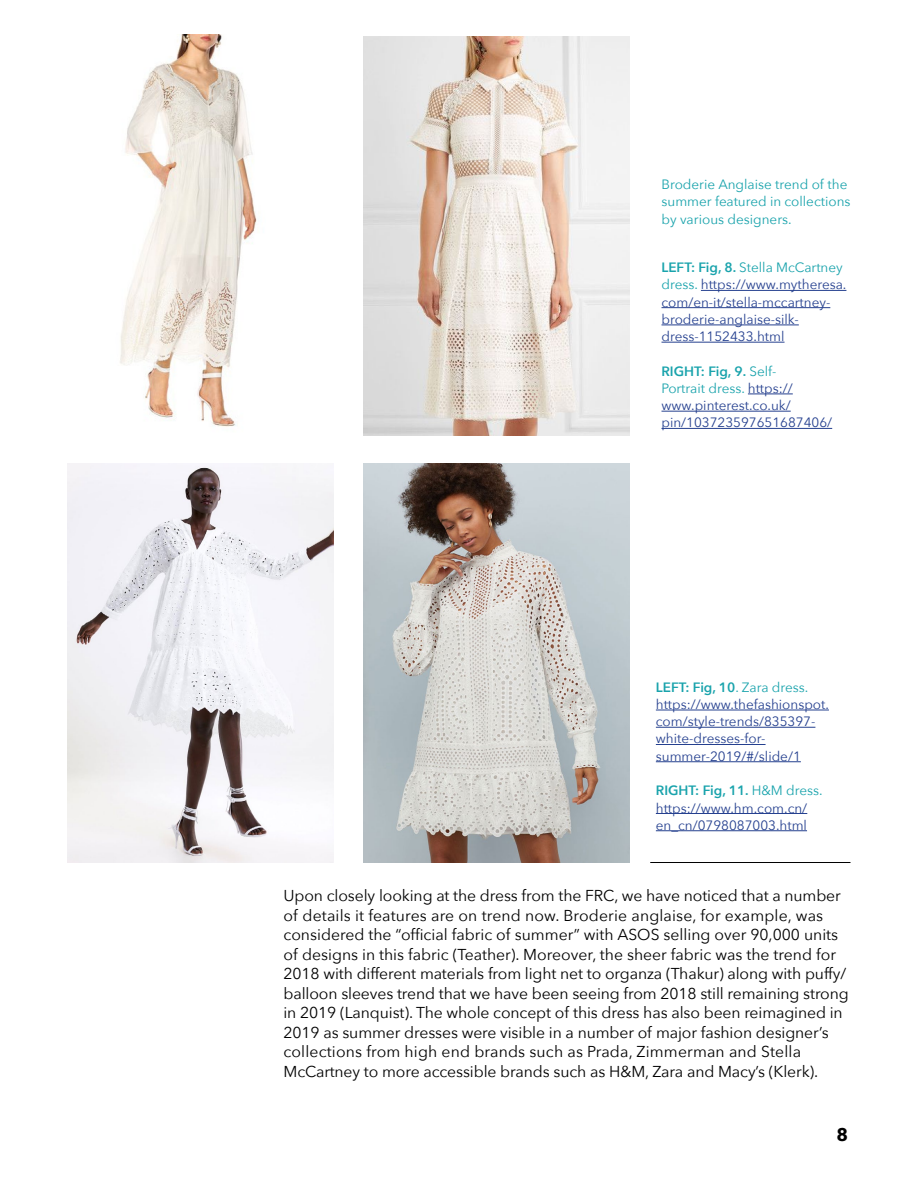
<style>
.page{position:relative;width:918px;height:1188px;background:#fff}
.page>*{position:absolute;margin:0;border:0;box-sizing:border-box;transform-origin:0 0}
.t1{font:700 18px "Avenir Next";color:#000}
.t2{font:15.75px/19.5px "Avenir Next";letter-spacing:-.005em;color:#000}
.t3{font:13.5px/17.2px "Avenir Next";color:#25408f}
.t4{font:13.5px/17.2px "Avenir Next";color:#19a3ac}
.t5{font:600 13.5px "Avenir Next";color:#19a3ac}
.s1{font-weight:600;color:#19a3ac}
.s2{color:#19a3ac}
.s3{font-weight:400}
</style>
<div class="page">
<hr style="left:650px;top:862px;width:200px;height:1px;background:#000">
<hr style="left:656px;top:830px;width:151px;height:1px;background:#25408f">
<hr style="left:656px;top:813px;width:151px;height:1px;background:#25408f">
<hr style="left:656px;top:727px;width:159px;height:1px;background:#25408f">
<hr style="left:656px;top:710px;width:173px;height:1px;background:#25408f">
<hr style="left:662px;top:428px;width:170px;height:1px;background:#25408f">
<hr style="left:662px;top:411px;width:129px;height:1px;background:#25408f">
<hr style="left:748px;top:394px;width:45px;height:1px;background:#25408f">
<hr style="left:662px;top:307px;width:168px;height:1px;background:#25408f">
<hr style="left:701px;top:290px;width:145px;height:1px;background:#25408f">
<hr style="left:662px;top:325px;width:137px;height:1px;background:#25408f">
<hr style="left:662px;top:342px;width:123px;height:1px;background:#25408f">
<hr style="left:656px;top:744px;width:110px;height:1px;background:#25408f">
<hr style="left:656px;top:761px;width:145px;height:1px;background:#25408f">
<img style="left:363px;top:464px;width:266px;height:399px">
<img style="left:363px;top:37px;width:266px;height:398px">
<img style="left:68px;top:464px;width:266px;height:399px">
<img style="left:120px;top:35px;width:137px;height:392px">
<p class="t4" style="left:662px;top:175px;width:191px">Broderie Anglaise trend of the summer featured in collections by various designers.</p>
<p class="t3" style="left:662px;top:258px;width:186px"><span class="s1">LEFT: Fig, 8.</span> <span class="s2">Stella McCartney dress.</span> https://www.mytheresa. com/en-it/stella-mccartney&shy;broderie-anglaise-silk&shy;dress-1152433.html</p>
<p class="t3" style="left:662px;top:362px;width:172px"><span class="s1">RIGHT: Fig, 9.</span> <span class="s2">Self-<br>Portrait dress.</span> https:// www.pinterest.co.uk/ pin/103723597651687406/</p>
<h5 class="t5" style="left:656px;top:675px;width:154px">LEFT: Fig, 10<span class="s3">. Zara dress.</span></h5>
<p class="t3" style="left:656px;top:695px;width:175px">https://www.thefashionspot. com/style-trends/835397- white-dresses-for&shy;summer-2019/#/slide/1</p>
<h5 class="t5" style="left:656px;top:779px;width:168px">RIGHT: Fig, 11. <span class="s3">H&amp;M dress.</span></h5>
<p class="t3" style="left:656px;top:799px;width:153px">https://www.hm.com.cn/ en_cn/0798087003.html</p>
<p class="t2" style="left:284px;top:885px;width:559px">Upon closely looking at the dress from the FRC, we have noticed that a number of details it features are on trend now. Broderie anglaise, for example, was</p>
<p class="t2" style="left:284px;top:924px;width:556px">considered the “official fabric of summer” with ASOS selling over 90,000 units</p>
<p class="t2" style="left:284px;top:944px;width:567px">of designs in this fabric (Teather). Moreover, the sheer fabric was the trend for 2018 with different materials from light net to organza (Thakur) along with puffy/ balloon sleeves trend that we have been seeing from 2018 still remaining strong in 2019 (Lanquist). The whole concept of this dress has also been reimagined in 2019 as summer dresses were visible in a number of major fashion designer’s collections from high end brands such as Prada, Zimmerman and Stella McCartney to more accessible brands such as H&amp;M, Zara and Macy’s (Klerk).</p>
<p class="t1" style="left:836px;top:1119px;width:13px">8</p>
</div>
